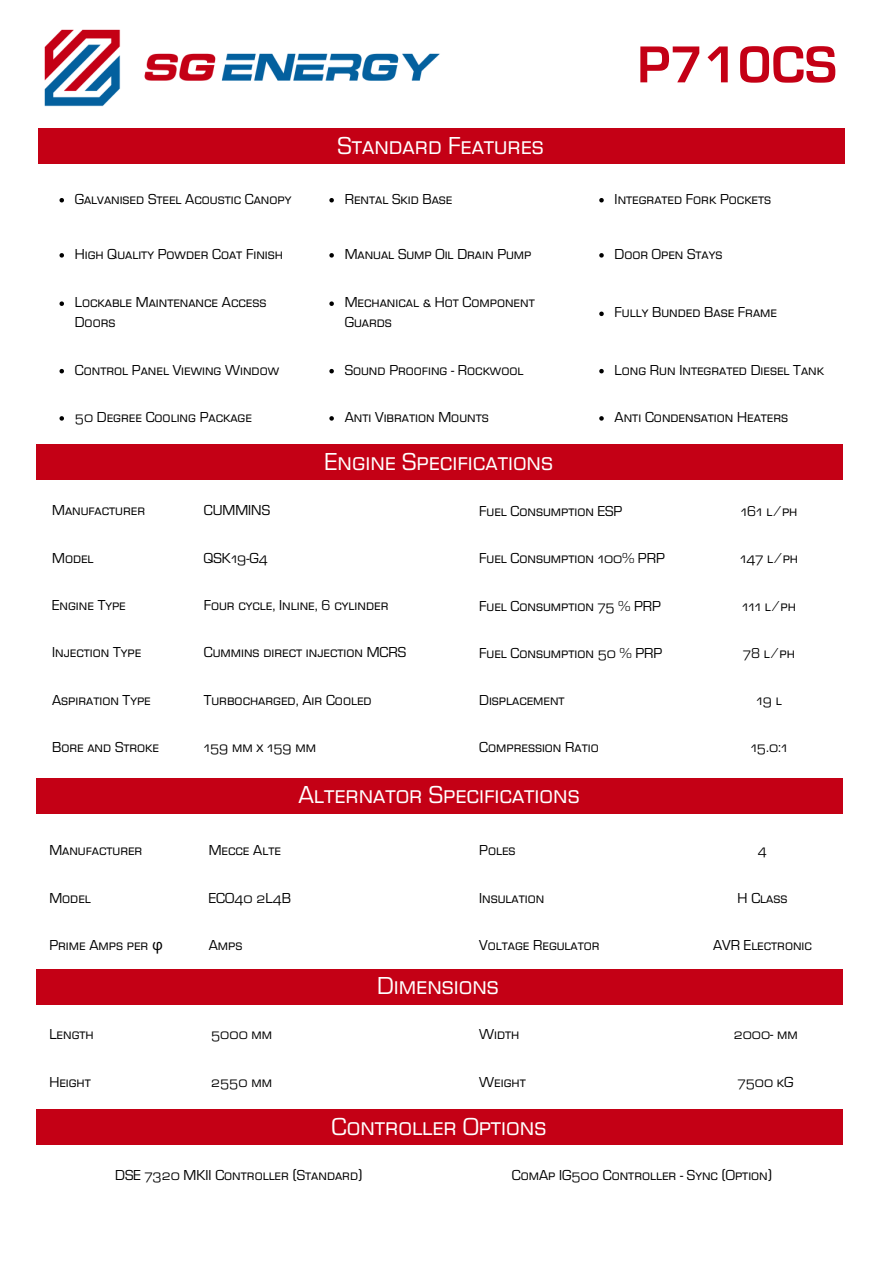
<style>
.page{position:relative;width:893px;height:1264px;background:#fff}
.page>*{position:absolute;margin:0;border:0;box-sizing:border-box;transform-origin:0 0}
.t1{font:600 53.7px "Micro Square";color:#c40015}
.t2{font:25.5px "Micro Square Caps";color:#fff}
.t3{font:25.5px "Micro Square Caps";letter-spacing:-.13em;color:#fff}
.t4{font:15px/20.2px "Micro Square Caps";color:#000}
.s1{font-family:"Noto Sans"}
</style>
<div class="page">
<svg style="left:59px;top:198px;width:5px;height:4px"></svg>
<svg style="left:329px;top:198px;width:5px;height:4px"></svg>
<svg style="left:599px;top:198px;width:4px;height:4px"></svg>
<svg style="left:59px;top:253px;width:5px;height:4px"></svg>
<svg style="left:329px;top:253px;width:5px;height:4px"></svg>
<svg style="left:599px;top:253px;width:4px;height:4px"></svg>
<svg style="left:59px;top:301px;width:5px;height:5px"></svg>
<svg style="left:329px;top:301px;width:5px;height:5px"></svg>
<svg style="left:599px;top:311px;width:4px;height:5px"></svg>
<svg style="left:59px;top:369px;width:5px;height:4px"></svg>
<svg style="left:329px;top:369px;width:5px;height:4px"></svg>
<svg style="left:599px;top:369px;width:4px;height:4px"></svg>
<svg style="left:59px;top:416px;width:5px;height:4px"></svg>
<svg style="left:329px;top:416px;width:5px;height:4px"></svg>
<svg style="left:599px;top:416px;width:4px;height:4px"></svg>
<div style="left:39px;top:128px;width:805px;height:36px;background:#c40015"></div>
<img style="left:44px;top:29px;width:396px;height:78px">
<div style="left:36px;top:444px;width:806px;height:36px;background:#c40015"></div>
<div style="left:36px;top:778px;width:806px;height:36px;background:#c40015"></div>
<div style="left:36px;top:968px;width:806px;height:36px;background:#c40015"></div>
<div style="left:36px;top:1109px;width:806px;height:36px;background:#c40015"></div>
<h2 class="t2" style="left:337px;top:133px;width:208px">Standard Features</h2>
<h1 class="t1" style="left:637px;top:40px;width:201px">P710CS</h1>
<p class="t4" style="left:75px;top:189px;width:218px">Galvanised Steel Acoustic Canopy</p>
<p class="t4" style="left:345px;top:189px;width:109px">Rental Skid Base</p>
<p class="t4" style="left:614px;top:189px;width:158px">Integrated Fork Pockets</p>
<p class="t4" style="left:75px;top:244px;width:210px">High Quality Powder Coat Finish</p>
<p class="t4" style="left:345px;top:244px;width:188px">Manual Sump Oil Drain Pump</p>
<p class="t4" style="left:614px;top:244px;width:109px">Door Open Stays</p>
<p class="t4" style="left:75px;top:292px;width:193px">Lockable Maintenance Access<br>Doors</p>
<p class="t4" style="left:345px;top:292px;width:191px">Mechanical &amp; Hot Component<br>Guards</p>
<p class="t4" style="left:614px;top:303px;width:164px">Fully Bunded Base Frame</p>
<p class="t4" style="left:75px;top:360px;width:206px">Control Panel Viewing Window</p>
<p class="t4" style="left:345px;top:360px;width:180px">Sound Proofing - Rockwool</p>
<p class="t4" style="left:614px;top:360px;width:211px">Long Run Integrated Diesel Tank</p>
<p class="t4" style="left:75px;top:407px;width:178px">50 Degree Cooling Package</p>
<p class="t4" style="left:345px;top:407px;width:145px">Anti Vibration Mounts</p>
<p class="t4" style="left:614px;top:407px;width:175px">Anti Condensation Heaters</p>
<h2 class="t2" style="left:325px;top:449px;width:229px">Engine Specifications</h2>
<p class="t4" style="left:479px;top:501px;width:145px">Fuel Consumption ESP</p>
<p class="t4" style="left:740px;top:501px;width:58px">161 l/ph</p>
<p class="t4" style="left:479px;top:549px;width:187px">Fuel Consumption 100% PRP</p>
<p class="t4" style="left:740px;top:549px;width:60px">147 l/ph</p>
<p class="t4" style="left:479px;top:596px;width:183px">Fuel Consumption 75 % PRP</p>
<p class="t4" style="left:742px;top:596px;width:55px">111 l/ph</p>
<p class="t4" style="left:479px;top:643px;width:185px">Fuel Consumption 50 % PRP</p>
<p class="t4" style="left:743px;top:643px;width:53px">78 l/ph</p>
<p class="t4" style="left:479px;top:690px;width:87px">Displacement</p>
<p class="t4" style="left:756px;top:690px;width:27px">19 l</p>
<p class="t4" style="left:479px;top:737px;width:121px">Compression Ratio</p>
<p class="t4" style="left:750px;top:737px;width:38px">15.0:1</p>
<h2 class="t2" style="left:298px;top:783px;width:283px">Alternator Specifications</h2>
<p class="t4" style="left:52px;top:500px;width:94px">Manufacturer</p>
<p class="t4" style="left:204px;top:500px;width:68px">CUMMINS</p>
<p class="t4" style="left:52px;top:548px;width:43px">Model</p>
<p class="t4" style="left:204px;top:548px;width:66px">QSK19-G4</p>
<p class="t4" style="left:52px;top:595px;width:75px">Engine Type</p>
<p class="t4" style="left:204px;top:595px;width:186px">Four cycle, Inline, 6 cylinder</p>
<p class="t4" style="left:52px;top:643px;width:91px">Injection Type</p>
<p class="t4" style="left:204px;top:643px;width:204px">Cummins direct injection MCRS</p>
<p class="t4" style="left:52px;top:690px;width:100px">Aspiration Type</p>
<p class="t4" style="left:204px;top:690px;width:169px">Turbocharged, Air Cooled</p>
<p class="t4" style="left:52px;top:737px;width:108px">Bore and Stroke</p>
<p class="t4" style="left:204px;top:737px;width:114px">159 mm x 159 mm</p>
<p class="t4" style="left:49px;top:840px;width:94px">Manufacturer</p>
<p class="t4" style="left:209px;top:840px;width:74px">Mecce Alte</p>
<p class="t4" style="left:49px;top:888px;width:43px">Model</p>
<p class="t4" style="left:209px;top:888px;width:84px">ECO40 2L4B</p>
<p class="t4" style="left:49px;top:935px;width:115px">Prime Amps per <span class="s1">φ</span></p>
<p class="t4" style="left:209px;top:935px;width:35px">Amps</p>
<p class="t4" style="left:479px;top:840px;width:38px">Poles</p>
<p class="t4" style="left:757px;top:840px;width:11px">4</p>
<p class="t4" style="left:479px;top:888px;width:67px">Insulation</p>
<p class="t4" style="left:737px;top:888px;width:51px">H Class</p>
<p class="t4" style="left:479px;top:935px;width:122px">Voltage Regulator</p>
<p class="t4" style="left:713px;top:935px;width:100px">AVR Electronic</p>
<h2 class="t2" style="left:377px;top:973px;width:123px">Dimensions</h2>
<p class="t4" style="left:49px;top:1024px;width:46px">Length</p>
<p class="t4" style="left:211px;top:1024px;width:63px">5000 mm</p>
<p class="t4" style="left:479px;top:1024px;width:42px">Width</p>
<p class="t4" style="left:733px;top:1024px;width:65px">2000- mm</p>
<p class="t4" style="left:49px;top:1072px;width:43px">Height</p>
<p class="t4" style="left:211px;top:1072px;width:62px">2550 mm</p>
<p class="t4" style="left:479px;top:1072px;width:48px">Weight</p>
<p class="t4" style="left:737px;top:1072px;width:57px">7500 kG</p>
<h2 class="t3" style="left:331px;top:1114px;width:216px">ContDriomlelnesrioOnpstions</h2>
<p class="t4" style="left:115px;top:1165px;width:248px">DSE 7320 MKII Controller (Standard)</p>
<p class="t4" style="left:511px;top:1165px;width:262px">ComAp IG500 Controller - Sync (Option)</p>
</div>
